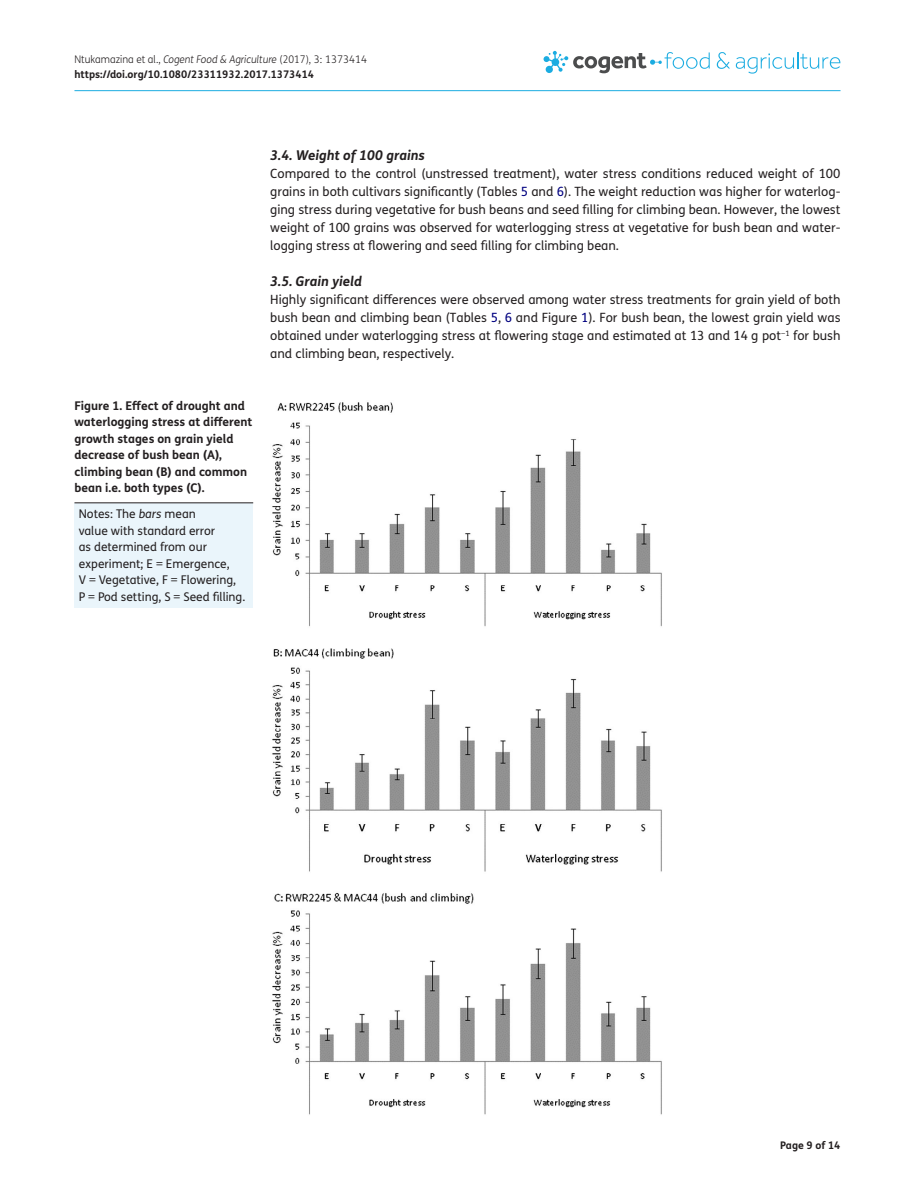
<style>
.page{position:relative;width:915px;height:1191px;background:#fff}
.page>*{position:absolute;margin:0;border:0;box-sizing:border-box;transform-origin:0 0}
.t1{font:italic 700 13.5px "FS Me Pro";color:#231f20}
.t2{font:12.75px/18px "FS Me Pro";color:#231f20;text-align:justify}
.t3{font:700 12px/16.5px "FS Me Pro";color:#231f20}
.t4{font:12px/16.5px "FS Me Pro";color:#231f20}
.t5{font:700 10.5px/15px "FS Me Pro";color:#231f20}
.s1{font-weight:300}
.s2{font-weight:300;font-style:italic}
.s3{font-style:italic}
.s4{color:#000080}
</style>
<div class="page">
<hr style="left:74px;top:90px;width:766px;height:1px;background:#1bace1">
<svg style="left:543px;top:51px;width:166px;height:22px"></svg>
<svg style="left:716px;top:52px;width:13px;height:17px"></svg>
<svg style="left:735px;top:52px;width:105px;height:22px"></svg>
<div style="left:74px;top:503px;width:179px;height:104px;background:#eaf5fb"></div>
<hr style="left:74px;top:502px;width:179px;height:1px;background:#231f20">
<img style="left:272px;top:402px;width:390px;height:713px">
<p class="t5" style="left:74px;top:51px;width:294px"><span class="s1">Ntukamazina et al.,</span> <span class="s2">Cogent Food &amp; Agriculture</span> <span class="s1">(2017), 3: 1373414 </span>https://doi.org/10.1080/23311932.2017.1373414</p>
<p class="t3" style="left:74px;top:397px;width:179px">Figure 1. Effect of drought and waterlogging stress at different growth stages on grain yield decrease of bush bean (A), climbing bean (B) and common bean i.e. both types (C).</p>
<p class="t4" style="left:79px;top:505px;width:168px">Notes: The <span class="s3">bars</span> mean<br>value with standard error<br>as determined from our experiment; E = Emergence,<br>V = Vegetative, F = Flowering,<br>P = Pod setting, S = Seed filling.</p>
<p class="t1" style="left:270px;top:145px;width:156px">3.4. Weight of 100 grains</p>
<p class="t2" style="left:270px;top:165px;width:571px">Compared to the control (unstressed treatment), water stress conditions reduced weight of 100 grains in both cultivars significantly (Tables <span class="s4">5</span> and <span class="s4">6</span>). The weight reduction was higher for waterlog&shy;ging stress during vegetative for bush beans and seed filling for climbing bean. However, the lowest weight of 100 grains was observed for waterlogging stress at vegetative for bush bean and water&shy;logging stress at flowering and seed filling for climbing bean.</p>
<p class="t1" style="left:270px;top:271px;width:93px">3.5. Grain yield</p>
<p class="t2" style="left:270px;top:291px;width:571px">Highly significant differences were observed among water stress treatments for grain yield of both bush bean and climbing bean (Tables <span class="s4">5</span>, <span class="s4">6</span> and Figure <span class="s4">1</span>). For bush bean, the lowest grain yield was obtained under waterlogging stress at flowering stage and estimated at 13 and 14 g pot<sup>−1</sup> for bush and climbing bean, respectively.</p>
<p class="t5" style="left:780px;top:1137px;width:62px">Page 9 of 14</p>
</div>
